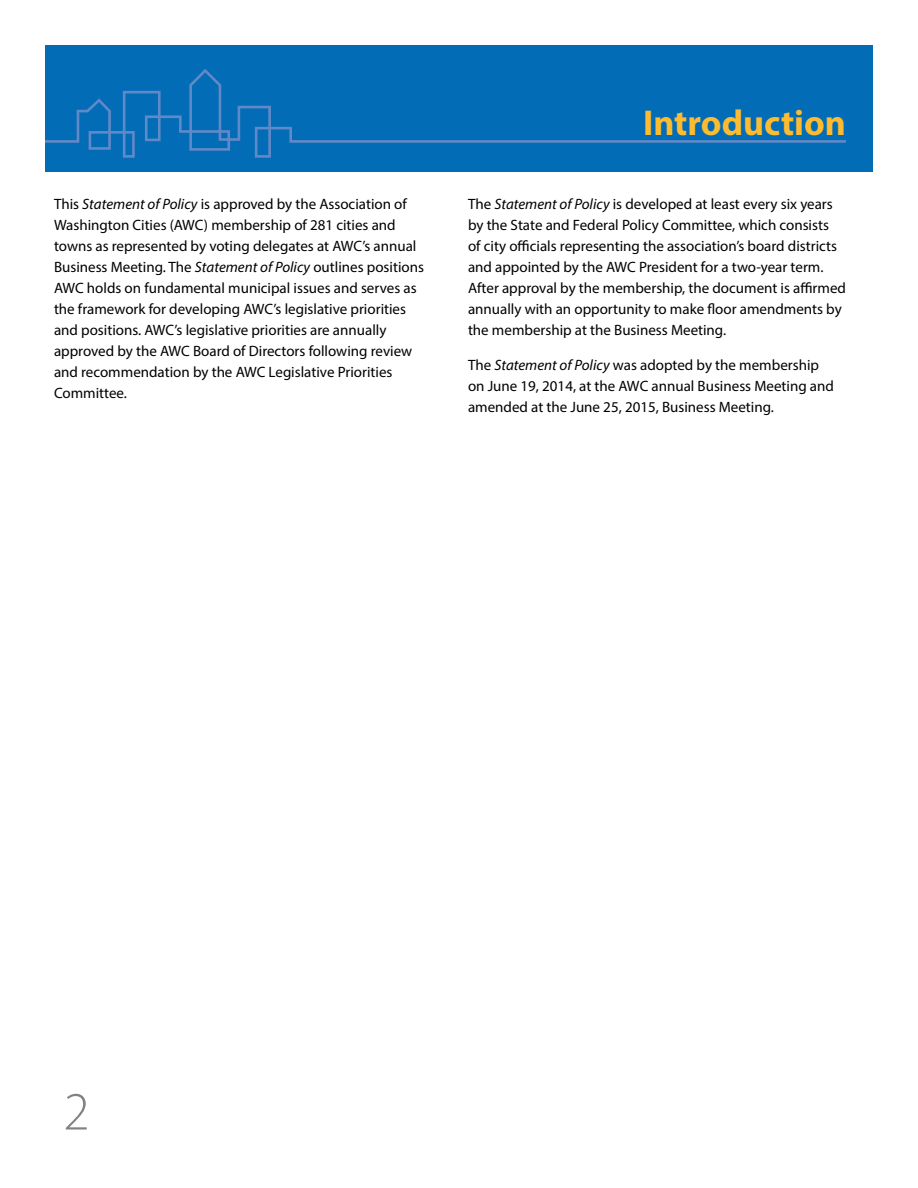
<style>
.page{position:relative;width:918px;height:1188px;background:#fff}
.page>*{position:absolute;margin:0;border:0;box-sizing:border-box;transform-origin:0 0}
.t1{font:300 54px "Myriad Pro";color:#808285}
.t2{font:700 36px "Myriad Pro";color:#fdbb30}
.t3{font:15px/21px "Myriad Pro";color:#000}
.s1{font-style:italic}
</style>
<div class="page">
<div style="left:45px;top:45px;width:828px;height:127px;background:#036cb6"></div>
<svg style="left:45px;top:69px;width:801px;height:89px"></svg>
<h2 class="t2" style="left:643px;top:99px;width:204px">Introduction</h2>
<p class="t3" style="left:54px;top:193px;width:372px">This <span class="s1">Statement of Policy</span> is approved by the Association of Washington Cities (AWC) membership of 281 cities and towns as represented by voting delegates at AWC’s annual Business Meeting. The <span class="s1">Statement of Policy</span> outlines positions AWC holds on fundamental municipal issues and serves as the framework for developing AWC’s legislative priorities and positions. AWC’s legislative priorities are annually approved by the AWC Board of Directors following review and recommendation by the AWC Legislative Priorities Committee.</p>
<p class="t3" style="left:468px;top:193px;width:380px">The <span class="s1">Statement of Policy</span> is developed at least every six years by the State and Federal Policy Committee, which consists<br>of city officials representing the association’s board districts and appointed by the AWC President for a two-year term.<br>After approval by the membership, the document is affirmed annually with an opportunity to make floor amendments by the membership at the Business Meeting.</p>
<p class="t3" style="left:468px;top:354px;width:367px">The <span class="s1">Statement of Policy</span> was adopted by the membership on June 19, 2014, at the AWC annual Business Meeting and amended at the June 25, 2015, Business Meeting.</p>
<h1 class="t1" style="left:63px;top:1082px;width:28px">2</h1>
</div>
